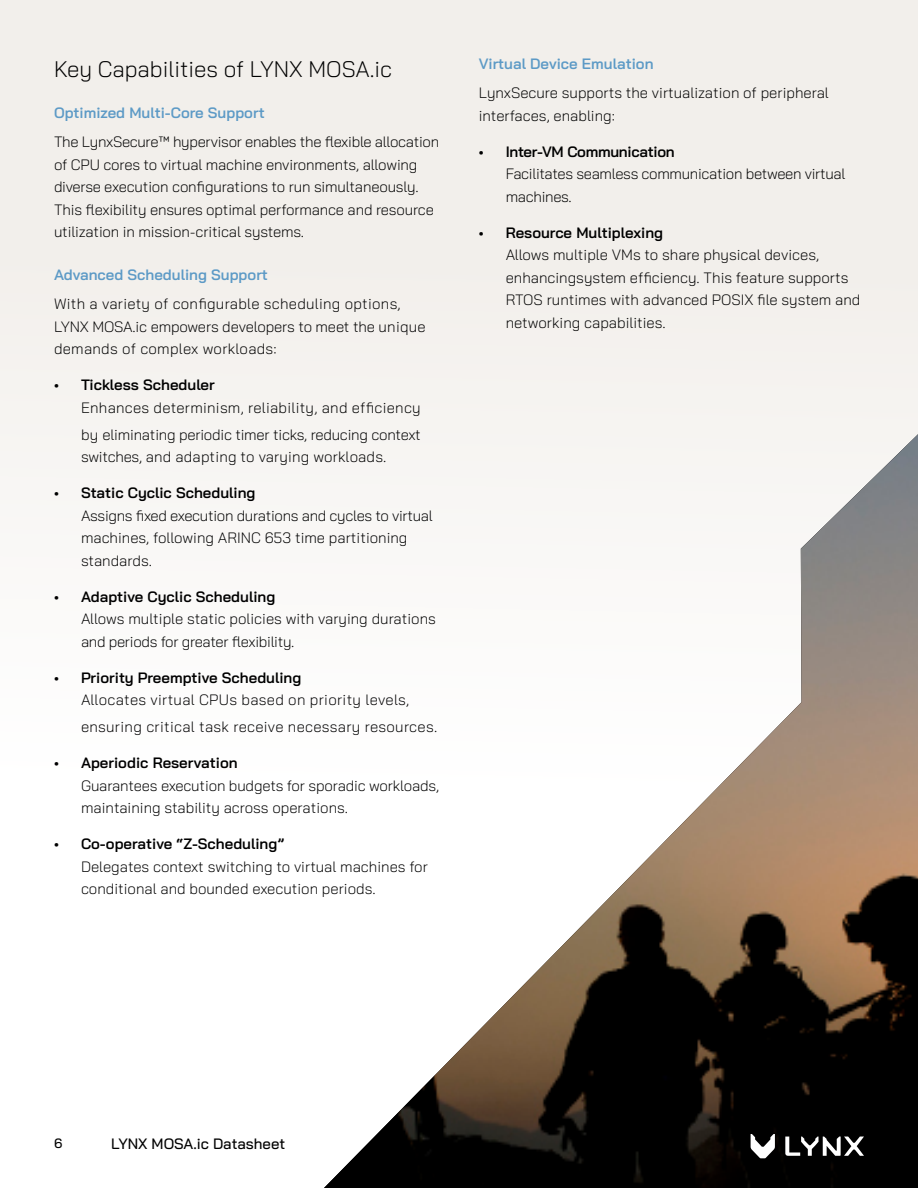
<style>
.page{position:relative;width:918px;height:1188px;background:#fff}
.page>*{position:absolute;margin:0;border:0;box-sizing:border-box;transform-origin:0 0}
.t1{font:300 22.5px "Bai Jamjuree";color:#000}
.t2{font:300 15px/22.5px "Bai Jamjuree";color:#000}
.t3{font:300 15px/22.5px "Bai Jamjuree";letter-spacing:.02em;color:#000}
.t4{font:600 15px "Bai Jamjuree";color:#000}
.t5{font:600 15px "Bai Jamjuree";color:#5d9ac6}
.t6{font:300 15px/22.5px "Bai Jamjuree";letter-spacing:-.02em;color:#000}
.t7{font:600 15px "Bai Jamjuree";letter-spacing:-.02em;color:#000}
.t8{font:500 15px "Bai Jamjuree";color:#000}
.t9{font:500 13.5px "Bai Jamjuree";color:#000}
</style>
<div class="page">
<div style="left:0;top:0;width:918px;height:1188px;background:linear-gradient(to right,#faf8f7,#f1ede9)"></div>
<img style="left:324px;top:434px;width:594px;height:754px">
<svg style="left:751px;top:1134px;width:24px;height:24px"></svg>
<svg style="left:785px;top:1137px;width:79px;height:19px"></svg>
<h1 class="t1" style="left:54px;top:50px;width:340px">Key Capabilities of LYNX MOSA.ic</h1>
<p class="t5" style="left:54px;top:104px;width:212px">Optimized Multi-Core Support</p>
<p class="t2" style="left:54px;top:130px;width:387px">The LynxSecure™ hypervisor enables the flexible allocation of CPU cores to virtual machine environments, allowing diverse execution configurations to run simultaneously.<br>This flexibility ensures optimal performance and resource utilization in mission-critical systems.</p>
<p class="t5" style="left:54px;top:266px;width:216px">Advanced Scheduling Support</p>
<p class="t3" style="left:54px;top:292px;width:373px">With a variety of configurable scheduling options,<br>LYNX MOSA.ic empowers developers to meet the unique demands of complex workloads:</p>
<p class="t4" style="left:54px;top:376px;width:162px">• Tickless Scheduler</p>
<p class="t2" style="left:81px;top:394px;width:341px;line-height:27px">Enhances determinism, reliability, and efficiency by eliminating periodic timer ticks, reducing context</p>
<p class="t2" style="left:81px;top:445px;width:307px">switches, and adapting to varying workloads.</p>
<p class="t4" style="left:54px;top:484px;width:203px">• Static Cyclic Scheduling</p>
<p class="t2" style="left:81px;top:504px;width:353px">Assigns fixed execution durations and cycles to virtual machines, following ARINC 653 time partitioning standards.</p>
<p class="t4" style="left:54px;top:588px;width:223px">• Adaptive Cyclic Scheduling</p>
<p class="t2" style="left:81px;top:607px;width:356px">Allows multiple static policies with varying durations and periods for greater flexibility.</p>
<p class="t4" style="left:54px;top:669px;width:249px">• Priority Preemptive Scheduling</p>
<p class="t3" style="left:81px;top:686px;width:358px;line-height:27px">Allocates virtual CPUs based on priority levels, ensuring critical task receive necessary resources.</p>
<p class="t4" style="left:54px;top:754px;width:185px">• Aperiodic Reservation</p>
<p class="t2" style="left:81px;top:774px;width:360px">Guarantees execution budgets for sporadic workloads, maintaining stability across operations.</p>
<p class="t4" style="left:54px;top:835px;width:232px">• Co-operative “Z-Scheduling”</p>
<p class="t2" style="left:81px;top:855px;width:348px">Delegates context switching to virtual machines for conditional and bounded execution periods.</p>
<p class="t5" style="left:479px;top:55px;width:176px">Virtual Device Emulation</p>
<p class="t2" style="left:479px;top:82px;width:352px">LynxSecure supports the virtualization of peripheral interfaces, enabling:</p>
<p class="t7" style="left:479px;top:143px;width:197px">• Inter-VM Communication</p>
<p class="t6" style="left:506px;top:163px;width:341px">Facilitates seamless communication between virtual machines.</p>
<p class="t4" style="left:479px;top:224px;width:186px">• Resource Multiplexing</p>
<p class="t2" style="left:506px;top:244px;width:356px">Allows multiple VMs to share physical devices, enhancingsystem efficiency. This feature supports RTOS runtimes with advanced POSIX file system and networking capabilities.</p>
<p class="t9" style="left:54px;top:1135px;width:10px">6</p>
<p class="t8" style="left:111px;top:1135px;width:176px">LYNX MOSA.ic Datasheet</p>
</div>
